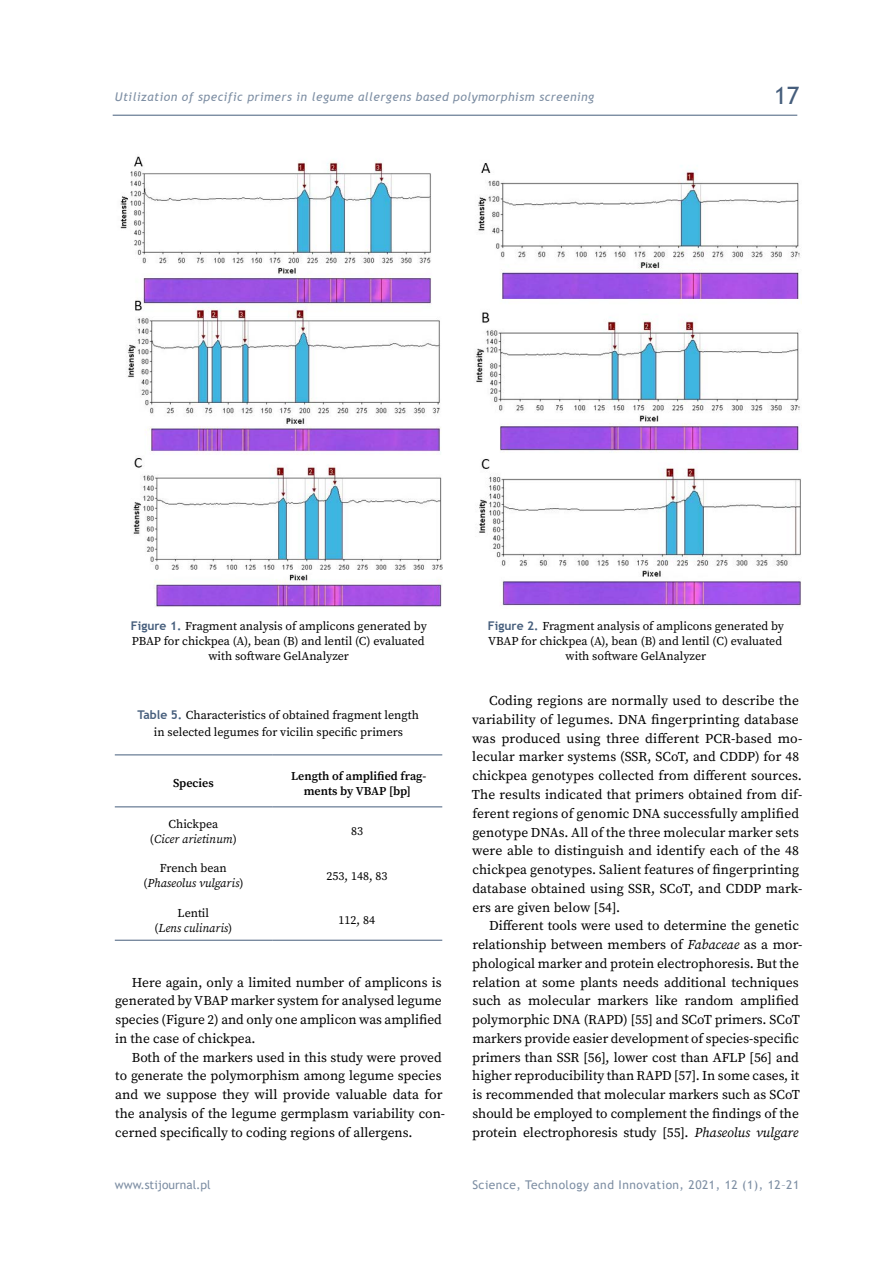
<style>
.page{position:relative;width:893px;height:1263px;background:#fff}
.page>*{position:absolute;margin:0;border:0;box-sizing:border-box;transform-origin:0 0}
.t1{font:24px "Trebuchet MS";color:#465e7c}
.t2{font:13.5px/18.8px "Source Serif Pro";color:#000}
.t3{font:12px/15px "Source Serif Pro";color:#000;text-align:center}
.t4{font:italic 12px/15px "Source Serif Pro";color:#000;text-align:center}
.t5{font:italic 12px "Trebuchet MS";letter-spacing:.04em;color:#7d8ea3}
.t6{font:12px "Trebuchet MS";letter-spacing:.04em;color:#7d8ea3}
.t7{font:600 12px/15px "Source Serif Pro";color:#000;text-align:center}
.t8{font:12px "Trebuchet MS";color:#7d8ea3}
.s1{font-family:"Trebuchet MS";font-weight:700;color:#465e7c}
.s2{font-style:normal}
.s3{font-style:italic}
</style>
<div class="page">
<hr style="left:113px;top:115px;width:684px;height:1px;background:#465e7c">
<hr style="left:115px;top:754px;width:157px;height:1px;background:#465e7c">
<hr style="left:272px;top:754px;width:170px;height:1px;background:#465e7c">
<hr style="left:115px;top:806px;width:157px;height:1px;background:#465e7c">
<hr style="left:272px;top:806px;width:170px;height:1px;background:#465e7c">
<hr style="left:115px;top:940px;width:157px;height:1px;background:#465e7c">
<hr style="left:272px;top:940px;width:170px;height:1px;background:#465e7c">
<img style="left:120px;top:156px;width:322px;height:452px">
<img style="left:475px;top:163px;width:326px;height:444px">
<p class="t5" style="left:115px;top:90px;width:481px">Utilization of specific primers in legume allergens based polymorphism screening</p>
<h1 class="t1" style="left:774px;top:80px;width:27px">17</h1>
<p class="t3" style="left:131px;top:619px;width:298px"><span class="s1">Figure 1.</span> Fragment analysis of amplicons generated by<br>PBAP for chickpea (A), bean (B) and lentil (C) evaluated with software GelAnalyzer</p>
<p class="t3" style="left:137px;top:707px;width:283px;line-height:16.5px"><span class="s1">Table 5.</span> Characteristics of obtained fragment length in selected legumes for vicilin specific primers</p>
<p class="t7" style="left:173px;top:775px;width:42px">Species</p>
<p class="t7" style="left:291px;top:768px;width:137px">Length of amplified frag&shy;ments by VBAP [bp]</p>
<p class="t4" style="left:150px;top:816px;width:88px"><span class="s2">Chickpea<br>(</span>Cicer arietinum<span class="s2">)</span></p>
<p class="t3" style="left:351px;top:824px;width:13px">83</p>
<p class="t4" style="left:143px;top:861px;width:102px"><span class="s2">French bean (</span>Phaseolus vulgaris<span class="s2">)</span></p>
<p class="t3" style="left:327px;top:868px;width:62px">253, 148, 83</p>
<p class="t4" style="left:154px;top:905px;width:79px"><span class="s2">Lentil<br>(</span>Lens culinaris<span class="s2">)</span></p>
<p class="t3" style="left:339px;top:913px;width:38px">112, 84</p>
<p class="t2" style="left:115px;top:973px;width:328px;text-align:justify;text-indent:17px">Here again, only a limited number of amplicons is generated by VBAP marker system for analysed legume species (Figure 2) and only one amplicon was amplified in the case of chickpea.</p>
<p class="t2" style="left:115px;top:1048px;width:331px;text-indent:17px">Both of the markers used in this study were proved to generate the polymorphism among legume species and we suppose they will provide valuable data for the analysis of the legume germplasm variability con&shy;cerned specifically to coding regions of allergens.</p>
<p class="t8" style="left:115px;top:1177px;width:98px">www.stijournal.pl</p>
<p class="t3" style="left:488px;top:619px;width:298px"><span class="s1">Figure 2.</span> Fragment analysis of amplicons generated by<br>VBAP for chickpea (A), bean (B) and lentil (C) evaluated with software GelAnalyzer</p>
<p class="t2" style="left:472px;top:691px;width:332px;text-indent:17px">Coding regions are normally used to describe the variability of legumes. DNA fingerprinting database was produced using three different PCR-based mo&shy;lecular marker systems (SSR, SCoT, and CDDP) for 48 chickpea genotypes collected from different sources.<br>The results indicated that primers obtained from dif&shy;ferent regions of genomic DNA successfully amplified genotype DNAs. All of the three molecular marker sets were able to distinguish and identify each of the 48 chickpea genotypes. Salient features of fingerprinting database obtained using SSR, SCoT, and CDDP mark&shy;ers are given below [54].</p>
<p class="t2" style="left:472px;top:916px;width:332px;text-indent:17px">Different tools were used to determine the genetic relationship between members of <span class="s3">Fabaceae</span> as a mor&shy;phological marker and protein electrophoresis. But the relation at some plants needs additional techniques such as molecular markers like random amplified polymorphic DNA (RAPD) [55] and SCoT primers. SCoT markers provide easier development of species-specific primers than SSR [56], lower cost than AFLP [56] and higher reproducibility than RAPD [57]. In some cases, it is recommended that molecular markers such as SCoT should be employed to complement the findings of the protein electrophoresis study [55]. <span class="s3">Phaseolus vulgare</span></p>
<p class="t6" style="left:472px;top:1177px;width:328px">Science, Technology and Innovation, 2021, 12 (1), 12–21</p>
</div>
